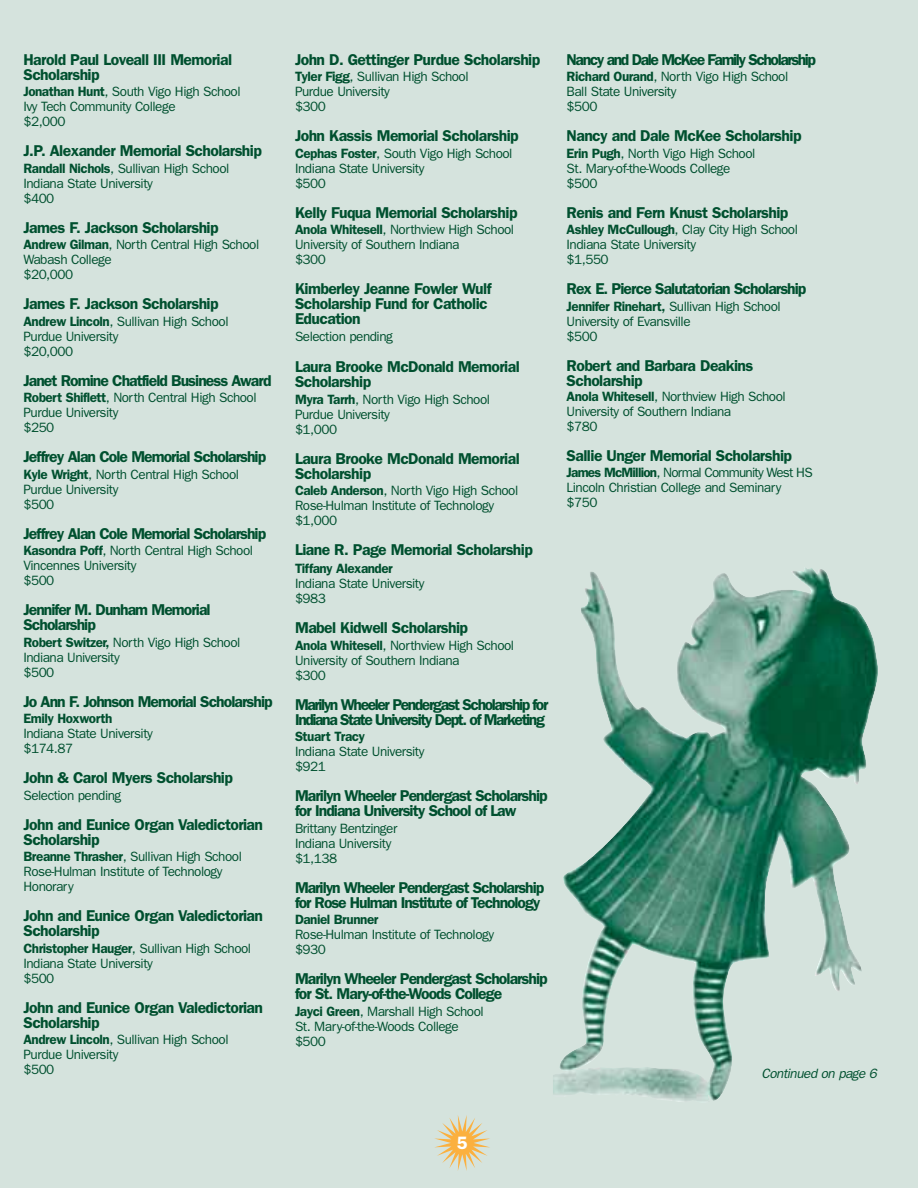
<style>
.page{position:relative;width:918px;height:1188px;background:#d5e3dd}
.page>*{position:absolute;margin:0;border:0;box-sizing:border-box;transform-origin:0 0}
.t1{font:600 18px "Franklin Gothic";color:#fff}
.t2{font:600 15.75px/15px "Franklin Gothic";letter-spacing:-.035em;color:#00502f}
.t3{font:600 15.75px/15px "Franklin Gothic";letter-spacing:-.06em;color:#00502f}
.t4{font:600 15.75px/15px "Franklin Gothic";letter-spacing:-.09em;color:#00502f}
.t5{font:600 15.75px/15px "Franklin Gothic";letter-spacing:-.065em;color:#00502f}
.t6{font:13.5px/15px "Franklin Gothic";letter-spacing:-.035em;color:#00502f}
.t7{font:600 13.5px "Franklin Gothic";letter-spacing:-.035em;color:#00502f}
.t8{font:italic 13.5px "Franklin Gothic";color:#00502f}
.s1{font-weight:600}
</style>
<div class="page">
<svg style="left:434px;top:1115px;width:56px;height:56px"></svg>
<img style="left:553px;top:568px;width:325px;height:534px">
<p class="t2" style="left:23px;top:53px;width:210px">Harold Paul Loveall III Memorial<br>Scholarship</p>
<p class="t6" style="left:23px;top:85px;width:219px"><span class="s1">Jonathan Hunt</span>, South Vigo High School<br>Ivy Tech Community College<br>$2,000</p>
<p class="t2" style="left:23px;top:145px;width:240px">J.P. Alexander Memorial Scholarship</p>
<p class="t6" style="left:23px;top:162px;width:208px"><span class="s1">Randall Nichols</span>, Sullivan High School<br>Indiana State University<br>$400</p>
<p class="t2" style="left:23px;top:221px;width:197px">James F. Jackson Scholarship</p>
<p class="t6" style="left:23px;top:238px;width:237px"><span class="s1">Andrew Gilman</span>, North Central High School<br>Wabash College<br>$20,000</p>
<p class="t2" style="left:23px;top:298px;width:197px">James F. Jackson Scholarship</p>
<p class="t6" style="left:23px;top:315px;width:207px"><span class="s1">Andrew Lincoln</span>, Sullivan High School<br>Purdue University<br>$20,000</p>
<p class="t3" style="left:23px;top:374px;width:250px">Janet Romine Chatfield Business Award</p>
<p class="t6" style="left:23px;top:391px;width:235px"><span class="s1">Robert Shiflett</span>, North Central High School<br>Purdue University<br>$250</p>
<p class="t3" style="left:23px;top:451px;width:244px">Jeffrey Alan Cole Memorial Scholarship</p>
<p class="t6" style="left:23px;top:468px;width:217px"><span class="s1">Kyle Wright</span>, North Central High School<br>Purdue University<br>$500</p>
<p class="t3" style="left:23px;top:527px;width:244px">Jeffrey Alan Cole Memorial Scholarship</p>
<p class="t6" style="left:23px;top:544px;width:231px"><span class="s1">Kasondra Poff</span>, North Central High School<br>Vincennes University<br>$500</p>
<p class="t3" style="left:23px;top:604px;width:189px">Jennifer M. Dunham Memorial<br>Scholarship</p>
<p class="t6" style="left:23px;top:636px;width:218px"><span class="s1">Robert Switzer,</span> North Vigo High School<br>Indiana University<br>$500</p>
<p class="t3" style="left:23px;top:695px;width:251px">Jo Ann F. Johnson Memorial Scholarship</p>
<p class="t7" style="left:23px;top:714px;width:91px">Emily Hoxworth</p>
<p class="t6" style="left:23px;top:727px;width:131px">Indiana State University $174.87</p>
<p class="t2" style="left:23px;top:772px;width:211px">John &amp; Carol Myers Scholarship</p>
<p class="t6" style="left:23px;top:789px;width:99px">Selection pending</p>
<p class="t2" style="left:23px;top:818px;width:241px">John and Eunice Organ Valedictorian<br>Scholarship</p>
<p class="t6" style="left:23px;top:850px;width:220px"><span class="s1">Breanne Thrasher</span>, Sullivan High School<br>Rose-Hulman Institute of Technology<br>Honorary</p>
<p class="t2" style="left:23px;top:910px;width:241px">John and Eunice Organ Valedictorian<br>Scholarship</p>
<p class="t6" style="left:23px;top:942px;width:229px"><span class="s1">Christopher Hauger</span>, Sullivan High School<br>Indiana State University<br>$500</p>
<p class="t2" style="left:23px;top:1001px;width:241px">John and Eunice Organ Valedictorian<br>Scholarship</p>
<p class="t6" style="left:23px;top:1033px;width:207px"><span class="s1">Andrew Lincoln</span>, Sullivan High School<br>Purdue University<br>$500</p>
<p class="t2" style="left:295px;top:53px;width:247px">John D. Gettinger Purdue Scholarship</p>
<p class="t6" style="left:295px;top:70px;width:175px"><span class="s1">Tyler Figg</span>, Sullivan High School<br>Purdue University<br>$300</p>
<p class="t2" style="left:295px;top:130px;width:225px">John Kassis Memorial Scholarship</p>
<p class="t6" style="left:295px;top:147px;width:219px"><span class="s1">Cephas Foster</span>, South Vigo High School<br>Indiana State University<br>$500</p>
<p class="t2" style="left:295px;top:206px;width:224px">Kelly Fuqua Memorial Scholarship</p>
<p class="t6" style="left:295px;top:223px;width:221px"><span class="s1">Anola Whitesell</span>, Northview High School<br>University of Southern Indiana<br>$300</p>
<p class="t2" style="left:295px;top:283px;width:198px">Kimberley Jeanne Fowler Wulf<br>Scholarship Fund for Catholic<br>Education</p>
<p class="t6" style="left:295px;top:330px;width:99px">Selection pending</p>
<p class="t2" style="left:295px;top:361px;width:226px">Laura Brooke McDonald Memorial<br>Scholarship</p>
<p class="t6" style="left:295px;top:393px;width:197px"><span class="s1">Myra Tarrh</span>, North Vigo High School<br>Purdue University<br>$1,000</p>
<p class="t2" style="left:295px;top:452px;width:226px">Laura Brooke McDonald Memorial<br>Scholarship</p>
<p class="t6" style="left:295px;top:484px;width:225px"><span class="s1">Caleb Anderson</span>, North Vigo High School<br>Rose-Hulman Institute of Technology $1,000</p>
<p class="t2" style="left:295px;top:544px;width:239px">Liane R. Page Memorial Scholarship</p>
<p class="t7" style="left:295px;top:564px;width:99px">Tiffany Alexander</p>
<p class="t6" style="left:295px;top:577px;width:131px">Indiana State University $983</p>
<p class="t2" style="left:295px;top:622px;width:175px">Mabel Kidwell Scholarship</p>
<p class="t6" style="left:295px;top:639px;width:221px"><span class="s1">Anola Whitesell</span>, Northview High School<br>University of Southern Indiana<br>$300</p>
<p class="t4" style="left:295px;top:698px;width:255px">Marilyn Wheeler Pendergast Scholarship for<br>Indiana State University Dept. of Marketing</p>
<p class="t7" style="left:295px;top:732px;width:72px">Stuart Tracy</p>
<p class="t6" style="left:295px;top:745px;width:131px">Indiana State University $921</p>
<p class="t3" style="left:295px;top:790px;width:254px">Marilyn Wheeler Pendergast Scholarship for Indiana University School of Law</p>
<p class="t6" style="left:295px;top:822px;width:104px">Brittany Bentzinger<br>Indiana University $1,138</p>
<p class="t5" style="left:295px;top:881px;width:251px">Marilyn Wheeler Pendergast Scholarship for Rose Hulman Institute of Technology</p>
<p class="t7" style="left:295px;top:915px;width:85px">Daniel Brunner</p>
<p class="t6" style="left:295px;top:928px;width:201px">Rose-Hulman Institute of Technology $930</p>
<p class="t3" style="left:295px;top:973px;width:254px">Marilyn Wheeler Pendergast Scholarship for St. Mary-of-the-Woods College</p>
<p class="t6" style="left:295px;top:1005px;width:190px"><span class="s1">Jayci Green</span>, Marshall High School<br>St. Mary-of-the-Woods College $500</p>
<p class="t4" style="left:567px;top:53px;width:251px">Nancy and Dale McKee Family Scholarship</p>
<p class="t6" style="left:567px;top:70px;width:223px"><span class="s1">Richard Ourand</span>, North Vigo High School<br>Ball State University<br>$500</p>
<p class="t2" style="left:567px;top:130px;width:236px">Nancy and Dale McKee Scholarship</p>
<p class="t6" style="left:567px;top:147px;width:190px"><span class="s1">Erin Pugh</span>, North Vigo High School<br>St. Mary-of-the-Woods College $500</p>
<p class="t2" style="left:567px;top:206px;width:223px">Renis and Fern Knust Scholarship</p>
<p class="t6" style="left:567px;top:223px;width:233px"><span class="s1">Ashley McCullough</span>, Clay City High School<br>Indiana State University<br>$1,550</p>
<p class="t3" style="left:567px;top:283px;width:241px">Rex E. Pierce Salutatorian Scholarship</p>
<p class="t6" style="left:567px;top:300px;width:216px"><span class="s1">Jennifer Rinehart,</span> Sullivan High School<br>University of Evansville<br>$500</p>
<p class="t2" style="left:567px;top:359px;width:188px">Robert and Barbara Deakins<br>Scholarship</p>
<p class="t6" style="left:567px;top:390px;width:221px"><span class="s1">Anola Whitesell</span>, Northview High School<br>University of Southern Indiana<br>$780</p>
<p class="t2" style="left:567px;top:449px;width:227px">Sallie Unger Memorial Scholarship</p>
<p class="t6" style="left:567px;top:466px;width:248px"><span class="s1">James McMillion</span>, Normal Community West HS<br>Lincoln Christian College and Seminary $750</p>
<p class="t8" style="left:762px;top:1069px;width:119px">Continued on page 6</p>
<h1 class="t1" style="left:457px;top:1137px;width:12px">5</h1>
</div>
